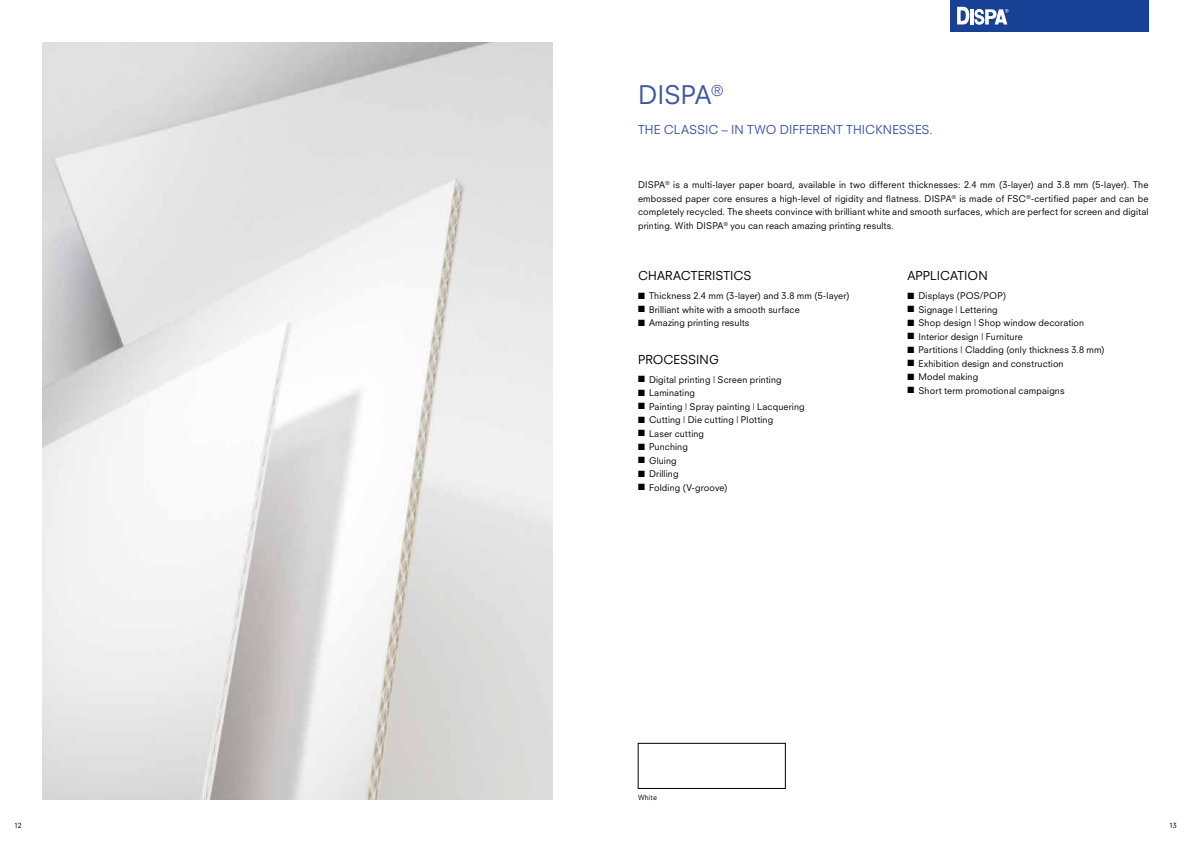
<style>
.page{position:relative;width:1191px;height:842px;background:#fff}
.page>*{position:absolute;margin:0;border:0;box-sizing:border-box;transform-origin:0 0}
.t1{font:25px "Neuzeit SLT Std";letter-spacing:-.005em;color:#3e57a3}
.t2{font:12px "Neuzeit SLT Std";letter-spacing:.005em;color:#3e57a3}
.t3{font:12px "Neuzeit SLT Std";color:#000}
.t4{font:9px/13.5px "Neuzeit SLT Std";letter-spacing:.015em;color:#000;text-align:justify}
.t5{font:7px "Neuzeit SLT Std";letter-spacing:.015em;color:#000}
</style>
<div class="page">
<div style="left:950px;top:0;width:198px;height:31px;background:#164194"></div>
<img style="left:43px;top:43px;width:510px;height:756px">
<svg style="left:957px;top:7px;width:51px;height:18px"></svg>
<div style="left:638px;top:743px;width:147px;height:45px;border:1px solid #000"></div>
<h1 class="t1" style="left:638px;top:79px;width:87px">DISPA<sup>®</sup></h1>
<h2 class="t2" style="left:638px;top:122px;width:296px">THE CLASSIC – IN TWO DIFFERENT THICKNESSES.</h2>
<p class="t4" style="left:638px;top:178px;width:512px">DISPA<sup>®</sup> is a multi‑layer paper board, available in two different thicknesses: 2.4 mm (3‑layer) and 3.8 mm (5‑layer). The embossed paper core ensures a high‑level of rigidity and flatness. DISPA<sup>®</sup> is made of FSC<sup>®</sup>‑certified paper and can be completely recycled. The sheets convince with brilliant white and smooth surfaces, which are perfect for screen and digital printing. With DISPA<sup>®</sup> you can reach amazing printing results.</p>
<h2 class="t3" style="left:638px;top:268px;width:115px">CHARACTERISTICS</h2>
<p class="t4" style="left:638px;top:289px;width:213px">■ Thickness 2.4 mm (3-layer) and 3.8 mm (5-layer)</p>
<p class="t4" style="left:638px;top:303px;width:163px">■ Brilliant white with a smooth surface</p>
<p class="t4" style="left:638px;top:316px;width:113px">■ Amazing printing results</p>
<h2 class="t3" style="left:638px;top:352px;width:82px">PROCESSING</h2>
<p class="t4" style="left:638px;top:373px;width:145px">■ Digital printing | Screen printing</p>
<p class="t4" style="left:638px;top:386px;width:58px">■ Laminating</p>
<p class="t4" style="left:638px;top:400px;width:168px">■ Painting | Spray painting | Lacquering</p>
<p class="t4" style="left:638px;top:413px;width:137px">■ Cutting | Die cutting | Plotting</p>
<p class="t4" style="left:638px;top:427px;width:68px">■ Laser cutting</p>
<p class="t4" style="left:638px;top:440px;width:51px">■ Punching</p>
<p class="t4" style="left:638px;top:454px;width:40px">■ Gluing</p>
<p class="t4" style="left:638px;top:467px;width:42px">■ Drilling</p>
<p class="t4" style="left:638px;top:481px;width:91px">■ Folding (V‑groove)</p>
<h2 class="t3" style="left:907px;top:268px;width:82px">APPLICATION</h2>
<p class="t4" style="left:907px;top:289px;width:100px">■ Displays (POS/POP)</p>
<p class="t4" style="left:907px;top:303px;width:92px">■ Signage | Lettering</p>
<p class="t4" style="left:907px;top:316px;width:178px">■ Shop design | Shop window decoration</p>
<p class="t4" style="left:907px;top:330px;width:117px">■ Interior design | Furniture</p>
<p class="t4" style="left:907px;top:343px;width:199px">■ Partitions | Cladding (only thickness 3.8 mm)</p>
<p class="t4" style="left:907px;top:357px;width:158px">■ Exhibition design and construction</p>
<p class="t4" style="left:907px;top:370px;width:72px">■ Model making</p>
<p class="t4" style="left:907px;top:384px;width:159px">■ Short term promotional campaigns</p>
<p class="t5" style="left:638px;top:793px;width:20px">White</p>
<p class="t5" style="left:14px;top:821px;width:9px">12</p>
<p class="t5" style="left:1169px;top:821px;width:9px">13</p>
</div>
